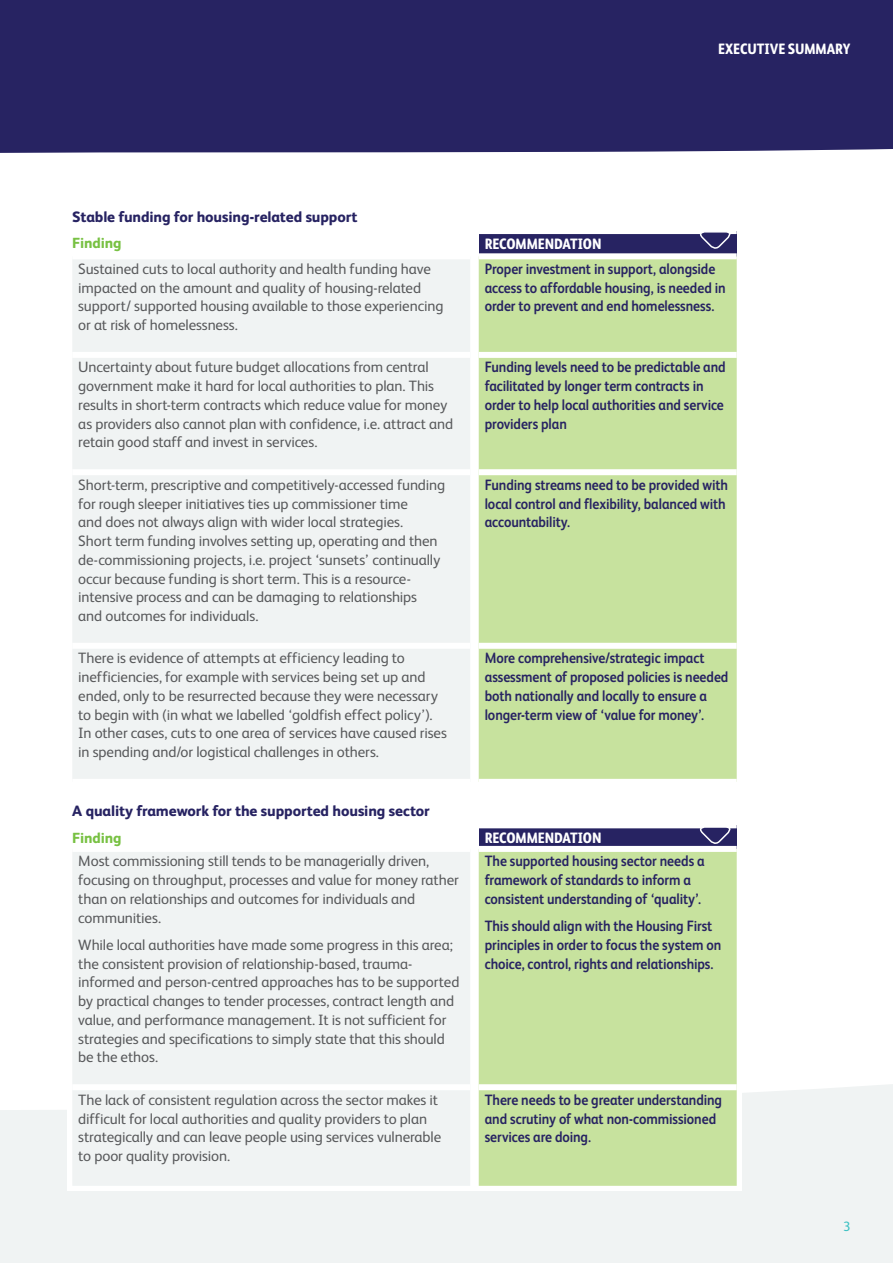
<style>
.page{position:relative;width:893px;height:1263px;background:#fff}
.page>*{position:absolute;margin:0;border:0;box-sizing:border-box;transform-origin:0 0}
.t1{font:15px/18.8px "FS Albert";letter-spacing:-.01em;color:#58595b}
.t2{font:700 15px/18.8px "FS Albert";letter-spacing:-.005em;color:#272362;scale:.9 1}
.t3{font:800 15px "FS Albert";letter-spacing:-.01em;color:#272362}
.t4{font:800 15px "FS Albert Pro Narrow Trial";letter-spacing:-.005em;color:#fff}
.t5{font:800 14.7px "FS Albert";letter-spacing:-.01em;color:#78c143}
.t6{font:13.5px "FS Albert";color:#3ac0c2}
</style>
<div class="page">
<div style="left:0;top:0;width:893px;height:108px;background:#272362"></div>
<div style="left:0;top:108px;width:893px;height:45px;background:#272362"></div>
<div style="left:0;top:1154px;width:893px;height:109px;background:#f0f3f3"></div>
<svg style="left:0;top:1074px;width:893px;height:80px;fill:#f0f3f3"></svg>
<div style="left:67px;top:1076px;width:675px;height:115px;background:#fff"></div>
<div style="left:479px;top:231px;width:258px;height:25px;background:#272362"></div>
<div style="left:72px;top:260px;width:398px;height:519px;background:#f0f3f3"></div>
<div style="left:479px;top:259px;width:258px;height:520px;background:#c7e29e"></div>
<div style="left:479px;top:228px;width:258px;height:6px;background:#fff"></div>
<div style="left:479px;top:253px;width:258px;height:6px;background:#fff"></div>
<div style="left:72px;top:352px;width:398px;height:6px;background:#fff"></div>
<div style="left:479px;top:352px;width:258px;height:6px;background:#fff"></div>
<div style="left:72px;top:469px;width:398px;height:6px;background:#fff"></div>
<div style="left:479px;top:469px;width:258px;height:6px;background:#fff"></div>
<div style="left:72px;top:643px;width:398px;height:6px;background:#fff"></div>
<div style="left:479px;top:643px;width:258px;height:6px;background:#fff"></div>
<div style="left:479px;top:825px;width:258px;height:24px;background:#272362"></div>
<div style="left:72px;top:852px;width:398px;height:334px;background:#f0f3f3"></div>
<div style="left:479px;top:852px;width:258px;height:334px;background:#c7e29e"></div>
<div style="left:479px;top:822px;width:258px;height:6px;background:#fff"></div>
<div style="left:479px;top:846px;width:258px;height:6px;background:#fff"></div>
<div style="left:72px;top:1084px;width:398px;height:6px;background:#fff"></div>
<div style="left:479px;top:1084px;width:258px;height:6px;background:#fff"></div>
<svg style="left:697px;top:232px;width:37px;height:17px"></svg>
<svg style="left:697px;top:827px;width:37px;height:17px"></svg>
<p class="t4" style="left:718px;top:38px;width:134px">EXECUTIVE SUMMARY</p>
<p class="t3" style="left:72px;top:206px;width:287px">Stable funding for housing-related support</p>
<p class="t5" style="left:72px;top:233px;width:51px">Finding</p>
<p class="t4" style="left:485px;top:232px;width:118px">RECOMMENDATION</p>
<p class="t1" style="left:78px;top:259px;width:367px">Sustained cuts to local authority and health funding have impacted on the amount and quality of housing-related support/ supported housing available to those experiencing or at risk of homelessness.</p>
<p class="t2" style="left:485px;top:259px;width:269px">Proper investment in support, alongside access to affordable housing, is needed in order to prevent and end homelessness.</p>
<p class="t1" style="left:78px;top:357px;width:376px">Uncertainty about future budget allocations from central government make it hard for local authorities to plan. This results in short-term contracts which reduce value for money as providers also cannot plan with confidence, i.e. attract and retain good staff and invest in services.</p>
<p class="t2" style="left:485px;top:357px;width:269px">Funding levels need to be predictable and facilitated by longer term contracts in order to help local authorities and service providers plan</p>
<p class="t1" style="left:78px;top:474px;width:368px">Short-term, prescriptive and competitively-accessed funding for rough sleeper initiatives ties up commissioner time<br>and does not always align with wider local strategies.<br>Short term funding involves setting up, operating and then de-commissioning projects, i.e. project ‘sunsets’ continually occur because funding is short term. This is a resource&shy;intensive process and can be damaging to relationships<br>and outcomes for individuals.</p>
<p class="t2" style="left:485px;top:475px;width:272px">Funding streams need to be provided with local control and flexibility, balanced with accountability.</p>
<p class="t1" style="left:78px;top:648px;width:370px">There is evidence of attempts at efficiency leading to inefficiencies, for example with services being set up and ended, only to be resurrected because they were necessary to begin with (in what we labelled ‘goldfish effect policy’).<br>In other cases, cuts to one area of services have caused rises in spending and/or logistical challenges in others.</p>
<p class="t2" style="left:485px;top:648px;width:272px">More comprehensive/strategic impact assessment of proposed policies is needed both nationally and locally to ensure a longer-term view of ‘value for money’.</p>
<p class="t3" style="left:72px;top:800px;width:359px">A quality framework for the supported housing sector</p>
<p class="t5" style="left:72px;top:827px;width:51px">Finding</p>
<p class="t4" style="left:485px;top:826px;width:118px">RECOMMENDATION</p>
<p class="t1" style="left:78px;top:851px;width:382px">Most commissioning still tends to be managerially driven, focusing on throughput, processes and value for money rather than on relationships and outcomes for individuals and communities.</p>
<p class="t1" style="left:78px;top:935px;width:383px">While local authorities have made some progress in this area; the consistent provision of relationship-based, trauma&shy;informed and person-centred approaches has to be supported by practical changes to tender processes, contract length and value, and performance management. It is not sufficient for strategies and specifications to simply state that this should be the ethos.</p>
<p class="t2" style="left:485px;top:851px;width:246px">The supported housing sector needs a framework of standards to inform a consistent understanding of ‘quality’.</p>
<p class="t2" style="left:485px;top:916px;width:264px">This should align with the Housing First principles in order to focus the system on choice, control, rights and relationships.</p>
<p class="t1" style="left:78px;top:1089px;width:364px">The lack of consistent regulation across the sector makes it difficult for local authorities and quality providers to plan strategically and can leave people using services vulnerable to poor quality provision.</p>
<p class="t2" style="left:485px;top:1090px;width:265px">There needs to be greater understanding and scrutiny of what non-commissioned services are doing.</p>
<p class="t6" style="left:843px;top:1217px;width:9px">3</p>
</div>
